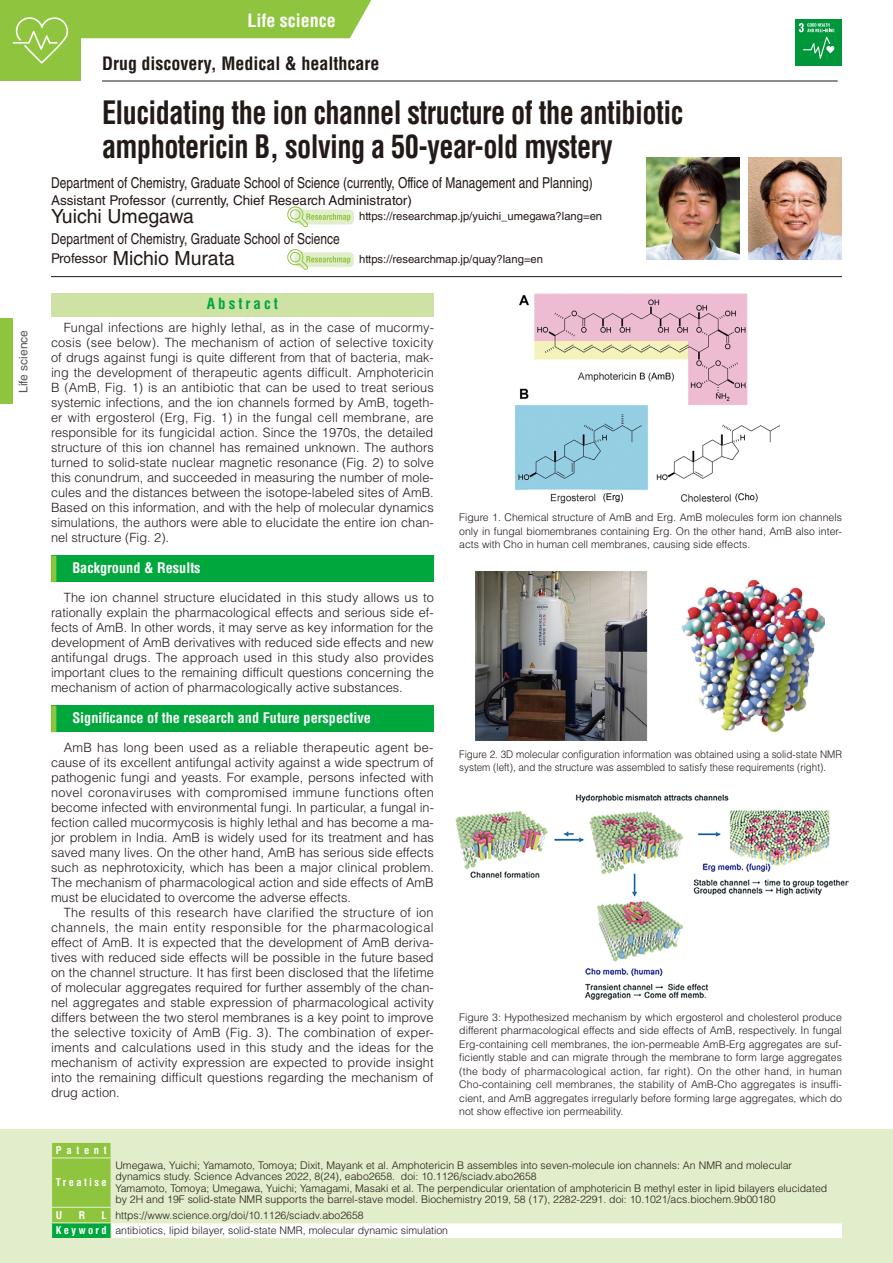
<style>
.page{position:relative;width:893px;height:1263px;background:#fff}
.page>*{position:absolute;margin:0;border:0;box-sizing:border-box;transform-origin:0 0}
.t1{font:700 condensed 31.5px/34.5px "Helvetica LT Std";letter-spacing:-.02em;color:#231916;scale:.9 1}
.t2{font:19.5px "Helvetica LT Std";color:#231916}
.t3{font:700 condensed 18px "Helvetica LT Std";color:#231916}
.t4{font:700 condensed 18px "Helvetica LT Std";color:#fff}
.t5{font:15px "Helvetica LT Std";color:#231916;scale:.8 1}
.t6{font:700 condensed 15px "Helvetica LT Std";letter-spacing:.2em;color:#00a73c}
.t7{font:700 condensed 14.25px "Helvetica LT Std";color:#fff}
.t8{font:13.5px "Helvetica LT Std";color:#231916}
.t9{font:300 12.75px/15px "Helvetica LT Std";color:#231916;text-align:justify}
.t10{font:300 12.75px "Helvetica LT Std";letter-spacing:.02em;color:#231916}
.t11{font:300 12.75px "Helvetica LT Std";letter-spacing:.03em;color:#231916}
.t12{font:300 12.75px "Helvetica LT Std";letter-spacing:.025em;color:#231916}
.t13{font:12px "Helvetica LT Std";color:#595857}
.t14{font:11.25px "Helvetica LT Std";color:#231916}
.t15{font:300 10.5px/13.5px "Helvetica LT Std";color:#231916}
.t16{font:300 10.5px/13.5px "Helvetica LT Std";color:#231916;scale:.94 1}
.t17{font:700 condensed 10.5px "Helvetica LT Std";letter-spacing:.23em;color:#fff}
.s1{font-size:13.5px}
.s2{font-family:"Gothic MB101 Pr 6 De";font-stretch:normal;font-size:26.55px;color:#8fc43f}
.s3{font-weight:700;font-stretch:condensed;color:#fff}
</style>
<div class="page">
<div style="left:51px;top:293px;width:383px;height:23px;background:#cde2a4"></div>
<div style="left:51px;top:556px;width:383px;height:26px;background:#00a73c"></div>
<div style="left:51px;top:705px;width:383px;height:27px;background:#00a73c"></div>
<div style="left:795px;top:19px;width:47px;height:47px;background:#00973b"></div>
<svg style="left:799px;top:23px;width:35px;height:36px"></svg>
<div style="left:0;top:1129px;width:893px;height:134px;background:#e2eecb"></div>
<div style="left:111px;top:1223px;width:731px;height:15px;background:#fff"></div>
<svg style="left:51px;top:1142px;width:61px;height:96px;background:#81c34a"></svg>
<hr style="left:51px;top:276px;width:791px;height:1px;background:#231916">
<div style="left:295px;top:210px;width:59px;height:14px;background:#e2eecb;border-radius:4px"></div>
<svg style="left:287px;top:206px;width:63px;height:22px"></svg>
<div style="left:295px;top:252px;width:59px;height:15px;background:#e2eecb;border-radius:4px"></div>
<svg style="left:287px;top:249px;width:63px;height:21px"></svg>
<img style="left:646px;top:157px;width:94px;height:102px">
<img style="left:748px;top:157px;width:94px;height:102px">
<img style="left:516px;top:293px;width:264px;height:211px">
<img style="left:475px;top:572px;width:350px;height:168px">
<img style="left:455px;top:794px;width:393px;height:206px">
<div style="left:0;top:0;width:81px;height:81px;background:#8fc43f"></div>
<hr style="left:892px;top:0;width:1px;height:81px;background:#8fc43f">
<div style="left:81px;top:0;width:291px;height:38px;background:#8fc43f"></div>
<svg style="left:13px;top:17px;width:56px;height:47px"></svg>
<hr style="left:102px;top:81px;width:736px;height:1px;background:#231916">
<div style="left:0;top:319px;width:13px;height:85px;background:#8fc43f"></div>
<p class="t13" style="left:16px;top:393px;width:64px;rotate:-90deg">Life science</p>
<h3 class="t4" style="left:247px;top:9px;width:90px">Life science</h3>
<p class="t3" style="left:102px;top:52px;width:279px">Drug discovery, Medical &amp; healthcare</p>
<p class="t1" style="left:102px;top:95px;width:647px">Elucidating the ion channel structure of the antibiotic amphotericin B, solving a 50-year-old mystery</p>
<p class="t5" style="left:51px;top:174px;width:679px">Department of Chemistry, Graduate School of Science (currently, Office of Management and Planning)</p>
<p class="t8" style="left:51px;top:192px;width:362px">Assistant Professor (currently, Chief Research Administrator)</p>
<p class="t2" style="left:51px;top:205px;width:145px">Yuichi Umegawa</p>
<p class="t14" style="left:359px;top:210px;width:244px">https://researchmap.jp/yuichi_umegawa?lang=en</p>
<p class="t5" style="left:51px;top:230px;width:362px">Department of Chemistry, Graduate School of Science</p>
<p class="t2" style="left:51px;top:247px;width:185px"><span class="s1">Professor</span> Michio Murata</p>
<p class="t14" style="left:359px;top:252px;width:185px">https://researchmap.jp/quay?lang=en</p>
<p class="t6" style="left:207px;top:295px;width:72px">Abstract</p>
<p class="t9" style="left:51px;top:320px;width:384px;text-indent:13px">Fungal infections are highly lethal, as in the case of mucormy&shy;cosis (see below). The mechanism of action of selective toxicity of drugs against fungi is quite different from that of bacteria, mak&shy;ing the development of therapeutic agents difficult. Amphotericin B (AmB, Fig. 1) is an antibiotic that can be used to treat serious systemic infections, and the ion channels formed by AmB, togeth&shy;er with ergosterol (Erg, Fig. 1) in the fungal cell membrane, are responsible for its fungicidal action. Since the 1970s, the detailed structure of this ion channel has remained unknown. The authors turned to solid-state nuclear magnetic resonance (Fig. 2) to solve this conundrum, and succeeded in measuring the number of mole&shy;cules and the distances between the isotope-labeled sites of AmB.<br>Based on this information, and with the help of molecular dynamics simulations, the authors were able to elucidate the entire ion chan&shy;nel structure (Fig. 2).</p>
<p class="t7" style="left:51px;top:559px;width:151px"><span class="s2">▍</span> Background &amp; Results</p>
<p class="t9" style="left:51px;top:590px;width:384px;text-indent:13px">The ion channel structure elucidated in this study allows us to rationally explain the pharmacological effects and serious side ef&shy;fects of AmB. In other words, it may serve as key information for the development of AmB derivatives with reduced side effects and new antifungal drugs. The approach used in this study also provides important clues to the remaining difficult questions concerning the mechanism of action of pharmacologically active substances.</p>
<p class="t7" style="left:51px;top:709px;width:321px"><span class="s2">▍</span> Significance of the research and Future perspective</p>
<p class="t10" style="left:64px;top:739px;width:371px">AmB has long been used as a reliable therapeutic agent be-</p>
<p class="t9" style="left:51px;top:755px;width:384px">cause of its excellent antifungal activity against a wide spectrum of</p>
<p class="t9" style="left:51px;top:770px;width:384px">pathogenic fungi and yeasts. For example, persons infected with</p>
<p class="t12" style="left:51px;top:784px;width:384px">novel coronaviruses with compromised immune functions often</p>
<p class="t9" style="left:51px;top:800px;width:384px">become infected with environmental fungi. In particular, a fungal in-</p>
<p class="t9" style="left:51px;top:815px;width:384px">fection called mucormycosis is highly lethal and has become a ma-</p>
<p class="t9" style="left:51px;top:830px;width:384px">jor problem in India. AmB is widely used for its treatment and has</p>
<p class="t9" style="left:51px;top:845px;width:384px">saved many lives. On the other hand, AmB has serious side effects</p>
<p class="t9" style="left:51px;top:860px;width:384px">such as nephrotoxicity, which has been a major clinical problem.</p>
<p class="t9" style="left:51px;top:875px;width:384px">The mechanism of pharmacological action and side effects of AmB</p>
<p class="t9" style="left:51px;top:890px;width:302px">must be elucidated to overcome the adverse effects.</p>
<p class="t10" style="left:64px;top:904px;width:371px">The results of this research have clarified the structure of ion</p>
<p class="t11" style="left:51px;top:919px;width:384px">channels, the main entity responsible for the pharmacological</p>
<p class="t9" style="left:51px;top:935px;width:384px">effect of AmB. It is expected that the development of AmB deriva-</p>
<p class="t9" style="left:51px;top:950px;width:384px">tives with reduced side effects will be possible in the future based</p>
<p class="t9" style="left:51px;top:965px;width:384px">on the channel structure. It has first been disclosed that the lifetime</p>
<p class="t9" style="left:51px;top:980px;width:384px">of molecular aggregates required for further assembly of the chan-</p>
<p class="t9" style="left:51px;top:995px;width:384px">nel aggregates and stable expression of pharmacological activity</p>
<p class="t9" style="left:51px;top:1010px;width:384px">differs between the two sterol membranes is a key point to improve</p>
<p class="t9" style="left:51px;top:1025px;width:384px">the selective toxicity of AmB (Fig. 3). The combination of exper-</p>
<p class="t9" style="left:51px;top:1040px;width:384px">iments and calculations used in this study and the ideas for the</p>
<p class="t9" style="left:51px;top:1055px;width:384px">mechanism of activity expression are expected to provide insight</p>
<p class="t9" style="left:51px;top:1070px;width:384px">into the remaining difficult questions regarding the mechanism of</p>
<p class="t9" style="left:51px;top:1085px;width:70px">drug action.</p>
<p class="t15" style="left:459px;top:511px;width:384px;text-align:justify">Figure 1. Chemical structure of AmB and Erg. AmB molecules form ion channels only in fungal biomembranes containing Erg. On the other hand, AmB also inter&shy;acts with Cho in human cell membranes, causing side effects.</p>
<p class="t16" style="left:459px;top:747px;width:409px">Figure 2. 3D molecular configuration information was obtained using a solid-state NMR system (left), and the structure was assembled to satisfy these requirements (right).</p>
<p class="t15" style="left:459px;top:1010px;width:384px;text-align:justify">Figure 3: Hypothesized mechanism by which ergosterol and cholesterol produce different pharmacological effects and side effects of AmB, respectively. In fungal Erg-containing cell membranes, the ion-permeable AmB-Erg aggregates are suf&shy;ficiently stable and can migrate through the membrane to form large aggregates (the body of pharmacological action, far right). On the other hand, in human Cho-containing cell membranes, the stability of AmB-Cho aggregates is insuffi&shy;cient, and AmB aggregates irregularly before forming large aggregates, which do not show effective ion permeability.</p>
<p class="t17" style="left:56px;top:1143px;width:53px">Patent</p>
<p class="t17" style="left:56px;top:1176px;width:53px">Treatise</p>
<p class="t15" style="left:115px;top:1160px;width:713px;line-height:11.2px">Umegawa, Yuichi; Yamamoto, Tomoya; Dixit, Mayank et al. Amphotericin B assembles into seven-molecule ion channels: An NMR and molecular dynamics study. Science Advances 2022, 8(24), eabo2658. doi: 10.1126/sciadv.abo2658<br>Yamamoto, Tomoya; Umegawa, Yuichi; Yamagami, Masaki et al. The perpendicular orientation of amphotericin B methyl ester in lipid bilayers elucidated by 2H and 19F solid-state NMR supports the barrel-stave model. Biochemistry 2019, 58 (17), 2282-2291. doi: 10.1021/acs.biochem.9b00180</p>
<p class="t17" style="left:56px;top:1208px;width:8px">U</p>
<p class="t17" style="left:79px;top:1208px;width:8px">R</p>
<p class="t15" style="left:56px;top:1207px;width:394px;line-height:15.6px;text-indent:46px"><span class="s3">L</span> https://www.science.org/doi/10.1126/sciadv.abo2658<br><span class="s3">K e y w o r d</span> antibiotics, lipid bilayer, solid-state NMR, molecular dynamic simulation</p>
</div>
